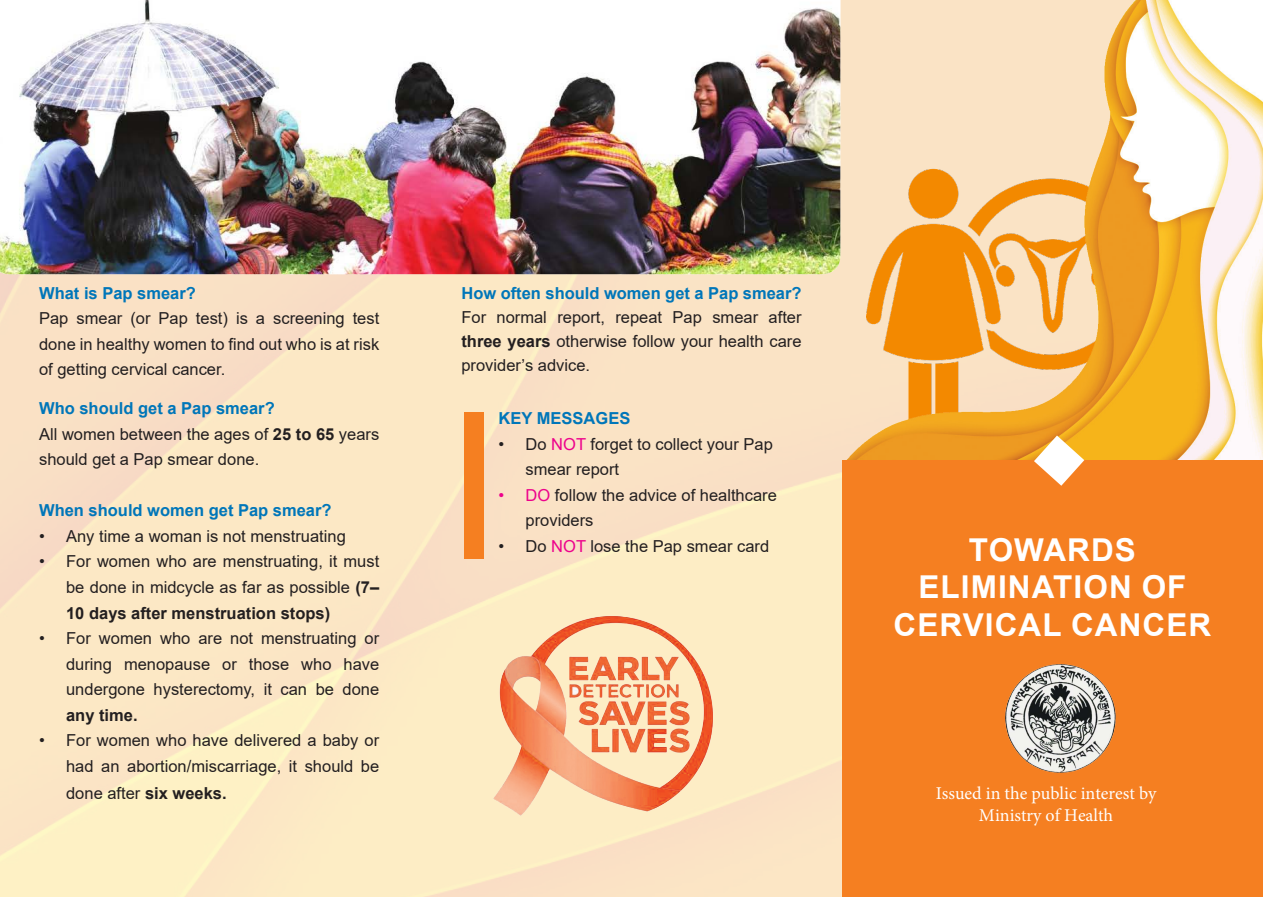
<style>
.page{position:relative;width:1263px;height:897px;background:#fff}
.page>*{position:absolute;margin:0;border:0;box-sizing:border-box;transform-origin:0 0}
.t1{font:700 31.5px/37.5px "Arial";letter-spacing:.035em;color:#fff;text-align:center}
.t2{font:18px/21.6px "Minion Pro";color:#fff;text-align:center}
.t3{font:16.5px/25.5px "Arial";color:#231f20;text-align:justify}
.t4{font:700 16.5px "Arial";color:#0076b9}
.s1{font-weight:700}
.s2{color:#ed028c}
</style>
<div class="page">
<img style="left:0;top:274px;width:842px;height:622px">
<img style="left:840px;top:0;width:423px;height:465px">
<div style="left:842px;top:460px;width:421px;height:436px;background:#f57f21"></div>
<svg style="left:1034px;top:435px;width:50px;height:50px"></svg>
<img style="left:0;top:0;width:840px;height:274px">
<div style="left:465px;top:412px;width:19px;height:147px;background:#f57f21"></div>
<img style="left:486px;top:611px;width:231px;height:210px">
<img style="left:1005px;top:664px;width:111px;height:108px">
<p class="t4" style="left:39px;top:281px;width:158px">What is Pap smear?</p>
<p class="t3" style="left:39px;top:305px;width:342px">Pap smear (or Pap test) is a screening test done in healthy women to find out who is at risk of getting cervical cancer.</p>
<p class="t4" style="left:39px;top:396px;width:237px">Who should get a Pap smear?</p>
<p class="t3" style="left:39px;top:421px;width:342px">All women between the ages of <span class="s1">25 to 65</span> years should get a Pap smear done.</p>
<p class="t4" style="left:39px;top:498px;width:294px">When should women get Pap smear?</p>
<p class="t3" style="left:39px;top:523px;width:308px">• Any time a woman is not menstruating</p>
<p class="t3" style="left:66px;top:548px;width:315px;text-indent:-27px">• For women who are menstruating, it must be done in midcycle as far as possible <span class="s1">(7– 10 days after menstruation stops)</span></p>
<p class="t3" style="left:66px;top:625px;width:315px;text-indent:-27px">• For women who are not menstruating or during menopause or those who have undergone hysterectomy, it can be done <span class="s1">any time.</span></p>
<p class="t3" style="left:39px;top:727px;width:342px;text-align:right">• For women who have delivered a baby or had an abortion/miscarriage, it should be</p>
<p class="t3" style="left:66px;top:779px;width:162px">done after <span class="s1">six weeks.</span></p>
<p class="t4" style="left:461px;top:281px;width:342px">How often should women get a Pap smear?</p>
<p class="t3" style="left:461px;top:304px;width:342px;line-height:24px">For normal report, repeat Pap smear after <span class="s1">three years</span> otherwise follow your health care provider’s advice.</p>
<p class="t4" style="left:499px;top:406px;width:133px">KEY MESSAGES</p>
<p class="t3" style="left:526px;top:431px;width:249px;text-indent:-27px">• Do <span class="s2">NOT</span> forget to collect your Pap smear report</p>
<p class="t3" style="left:526px;top:482px;width:253px;text-indent:-27px"><span class="s2">• DO</span> follow the advice of healthcare providers</p>
<p class="t3" style="left:499px;top:533px;width:272px">• Do <span class="s2">NOT</span> lose the Pap smear card</p>
<p class="t1" style="left:894px;top:531px;width:319px">TOWARDS<br>ELIMINATION OF<br>CERVICAL CANCER</p>
<p class="t2" style="left:936px;top:782px;width:222px">Issued in the public interest by<br>Ministry of Health</p>
</div>
